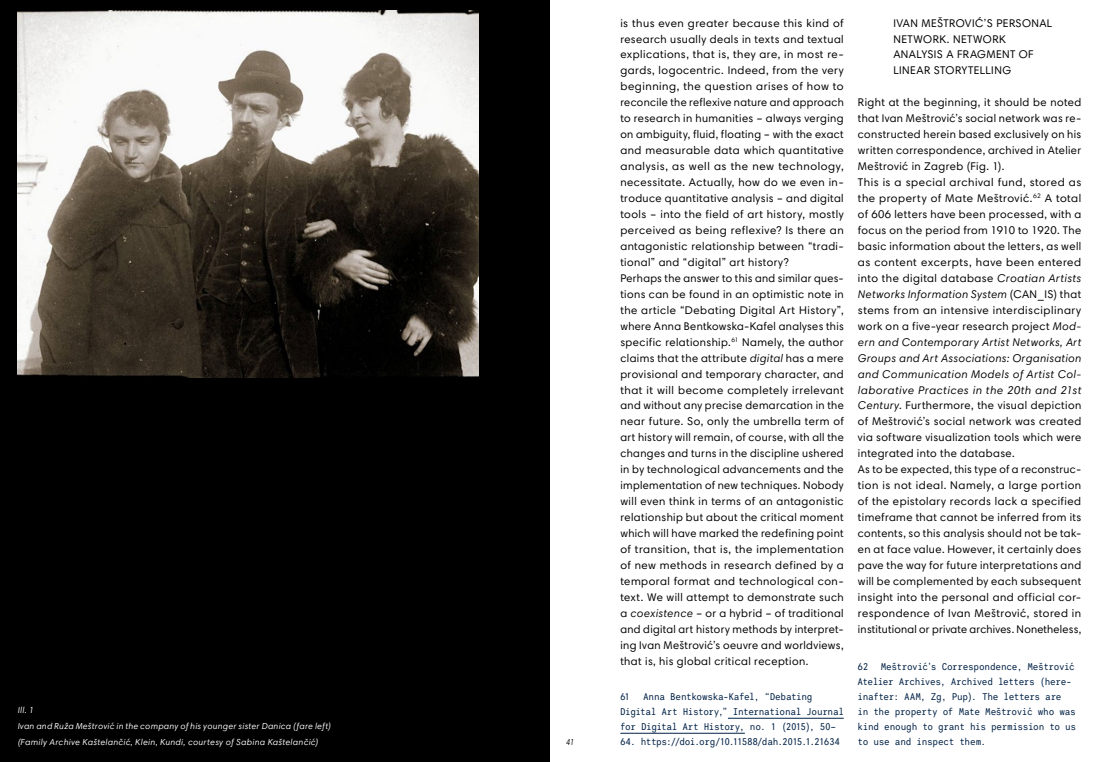
<style>
.page{position:relative;width:1099px;height:762px;background:#fff}
.page>*{position:absolute;margin:0;border:0;box-sizing:border-box;transform-origin:0 0}
.t1{font:11.25px/16px "Harmonia Sans Pro Cyr";letter-spacing:.035em;color:#000}
.t2{font:10px/15px "Harmonia Sans Mono Std CE";letter-spacing:.02em;color:#002146}
.t3{font:italic 8.75px/16px "Harmonia Sans Pro Cyr";letter-spacing:.045em;color:#fff}
.t4{font:italic 8.75px "Harmonia Sans Pro Cyr";color:#000;scale:.85 1}
.s1{font-style:italic}
</style>
<div class="page">
<hr style="left:728px;top:718px;width:115px;height:1px;background:#002146">
<hr style="left:620px;top:733px;width:124px;height:1px;background:#002146">
<div style="left:0;top:0;width:549px;height:762px;background:#000"></div>
<img style="left:18px;top:11px;width:460px;height:366px">
<p class="t3" style="left:18px;top:701px;width:314px">Ill. 1<br>Ivan and Ruža Meštrović in the company of his younger sister Danica (fare left) (Family Archive Kaštelančić, Klein, Kundi, courtesy of Sabina Kaštelančić)</p>
<p class="t4" style="left:566px;top:736px;width:11px">41</p>
<p class="t1" style="left:620px;top:15px;width:225px">is thus even greater because this kind of research usually deals in texts and textual explications, that is, they are, in most re&shy;gards, logocentric. Indeed, from the very beginning, the question arises of how to reconcile the reflexive nature and approach to research in humanities – always verging on ambiguity, fluid, floating – with the exact and measurable data which quantitative analysis, as well as the new technology, necessitate. Actually, how do we even in&shy;troduce quantitative analysis – and digital tools – into the field of art history, mostly perceived as being reflexive? Is there an antagonistic relationship between “tradi&shy;tional” and “digital” art history?<br>Perhaps the answer to this and similar ques&shy;tions can be found in an optimistic note in the article “Debating Digital Art History”, where Anna Bentkowska-Kafel analyses this specific relationship.<sup>61</sup> Namely, the author claims that the attribute <span class="s1">digital</span> has a mere provisional and temporary character, and that it will become completely irrelevant and without any precise demarcation in the near future. So, only the umbrella term of art history will remain, of course, with all the changes and turns in the discipline ushered in by technological advancements and the implementation of new techniques. Nobody will even think in terms of an antagonistic relationship but about the critical moment which will have marked the redefining point of transition, that is, the implementation of new methods in research defined by a temporal format and technological con&shy;text. We will attempt to demonstrate such a <span class="s1">coexistence</span> – or a hybrid – of traditional and digital art history methods by interpret&shy;ing Ivan Meštrović’s oeuvre and worldviews, that is, his global critical reception.</p>
<p class="t2" style="left:620px;top:688px;width:11px">61</p>
<p class="t2" style="left:620px;top:688px;width:225px;text-indent:23px">Anna Bentkowska-Kafel, “Debating<br>Digital Art History,” International Journal for Digital Art History, no. 1 (2015), 50–</p>
<p class="t2" style="left:620px;top:733px;width:221px">64. https://doi.org/10.11588/dah.2015.1.21634</p>
<p class="t1" style="left:893px;top:15px;width:11px">Ivan</p>
<p class="t1" style="left:921px;top:15px;width:30px">Meštrovi</p>
<p class="t1" style="left:975px;top:15px;width:30px">ć’s personal</p>
<p class="t1" style="left:893px;top:31px;width:9px">network</p>
<p class="t1" style="left:946px;top:31px;width:23px">. Network</p>
<p class="t1" style="left:893px;top:47px;width:8px">analysis</p>
<p class="t1" style="left:946px;top:47px;width:19px">a fragment</p>
<p class="t1" style="left:1018px;top:47px;width:9px">of</p>
<p class="t1" style="left:893px;top:62px;width:8px">linear</p>
<p class="t1" style="left:933px;top:62px;width:8px">storytelling</p>
<p class="t1" style="left:857px;top:94px;width:225px">Right at the beginning, it should be noted that Ivan Meštrović’s social network was re&shy;constructed herein based exclusively on his written correspondence, archived in Atelier Meštrović in Zagreb (Fig. 1).<br>This is a special archival fund, stored as the property of Mate Meštrović.<sup>62</sup> A total of 606 letters have been processed, with a focus on the period from 1910 to 1920. The basic information about the letters, as well as content excerpts, have been entered into the digital database <span class="s1">Croatian Artists Networks Information System</span> (CAN_IS) that stems from an intensive interdisciplinary work on a five-year research project <span class="s1">Mod&shy;ern and Contemporary Artist Networks, Art Groups and Art Associations: Organisation and Communication Models of Artist Col&shy;laborative Practices in the 20th and 21st Century</span>. Furthermore, the visual depiction of Meštrović’s social network was created via software visualization tools which were integrated into the database.<br>As to be expected, this type of a reconstruc&shy;tion is not ideal. Namely, a large portion of the epistolary records lack a specified timeframe that cannot be inferred from its contents, so this analysis should not be tak&shy;en at face value. However, it certainly does pave the way for future interpretations and will be complemented by each subsequent insight into the personal and official cor&shy;respondence of Ivan Meštrović, stored in institutional or private archives. Nonetheless,</p>
<p class="t2" style="left:857px;top:658px;width:12px">62</p>
<p class="t2" style="left:857px;top:658px;width:219px;text-indent:23px">Meštrović’s Correspondence, Meštrović Atelier Archives, Archived letters (here&shy;inafter: AAM, Zg, Pup). The letters are<br>in the property of Mate Meštrović who was kind enough to grant his permission to us to use and inspect them.</p>
</div>
